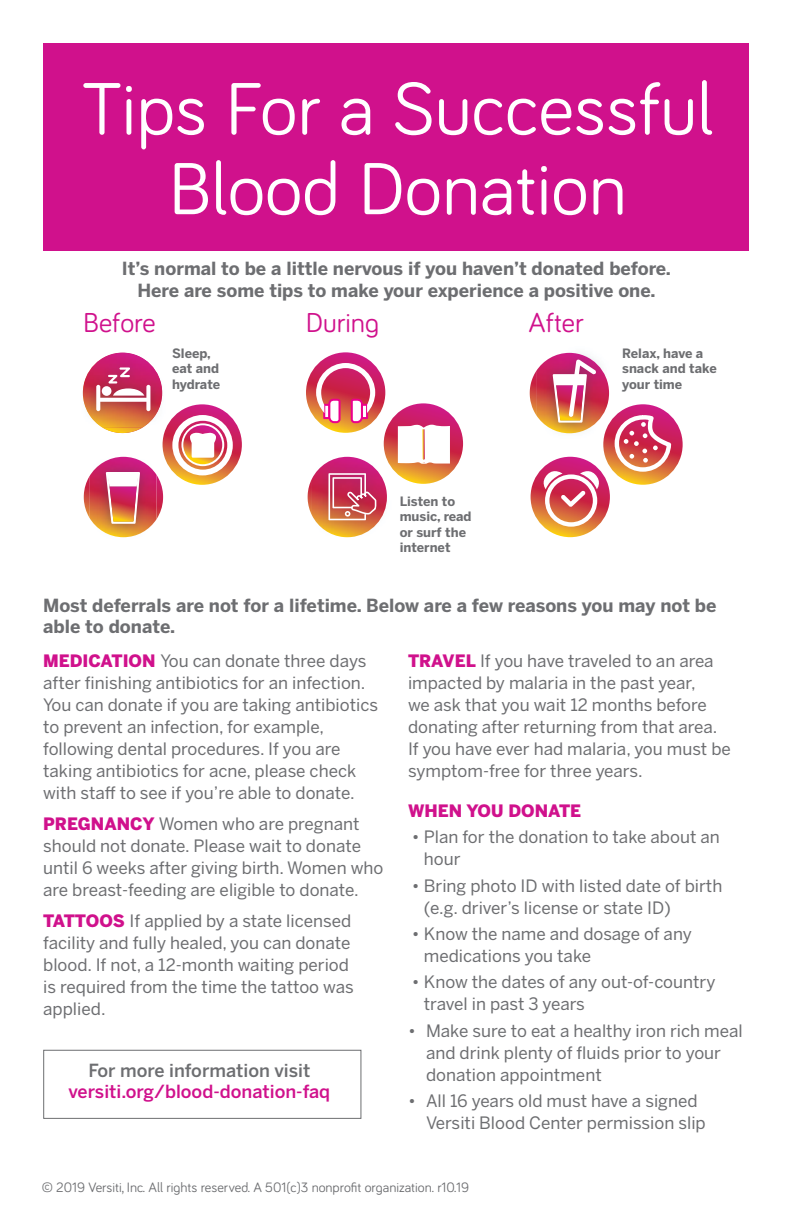
<style>
.page{position:relative;width:792px;height:1224px;background:#fff}
.page>*{position:absolute;margin:0;border:0;box-sizing:border-box;transform-origin:0 0}
.t1{font:76px/80px "Bariol";color:#fff;text-align:center}
.t2{font:28.2px "Bariol";color:#d0118c}
.t3{font:700 18px/21.6px "Benton Sans";color:#6d6e71;text-align:center}
.t4{font:500 18px "Benton Sans";color:#d0118c}
.t5{font:500 18px "Benton Sans";color:#6d6e71}
.t6{font:17px/22px "Benton Sans";color:#6d6e71}
.t7{font:900 17px "Benton Sans";color:#d0118c}
.t8{font:14px "Bariol";color:#6d6e71}
.t9{font:13.2px "Myriad Pro";color:#000}
.t10{font:700 12.8px/15.4px "Benton Sans";color:#6d6e71}
.s1{font-weight:900;color:#d0118c}
</style>
<div class="page">
<div style="left:43px;top:43px;width:706px;height:208px;background:#d0118c"></div>
<img style="left:315px;top:457px;width:72px;height:68px">
<svg style="left:308px;top:473px;width:68px;height:64px"></svg>
<svg style="left:103px;top:428px;width:39px;height:5px"></svg>
<img style="left:83px;top:353px;width:79px;height:75px">
<svg style="left:146px;top:385px;width:4px;height:26px"></svg>
<svg style="left:96px;top:385px;width:4px;height:26px"></svg>
<svg style="left:97px;top:398px;width:52px;height:4px"></svg>
<div style="left:102px;top:386px;width:9px;height:10px;background:#fff;border-radius:50%"></div>
<svg style="left:108px;top:367px;width:36px;height:29px"></svg>
<img style="left:92px;top:457px;width:63px;height:80px">
<svg style="left:84px;top:472px;width:79px;height:52px"></svg>
<svg style="left:306px;top:352px;width:79px;height:81px;background:#d75356"></svg>
<svg style="left:316px;top:363px;width:59px;height:60px"></svg>
<svg style="left:384px;top:403px;width:79px;height:81px;background:#d65153"></svg>
<svg style="left:398px;top:424px;width:52px;height:40px"></svg>
<svg style="left:530px;top:371px;width:6px;height:15px"></svg>
<img style="left:536px;top:353px;width:73px;height:80px">
<svg style="left:553px;top:359px;width:43px;height:64px"></svg>
<svg style="left:603px;top:404px;width:80px;height:81px;background:#d95a55"></svg>
<svg style="left:615px;top:415px;width:56px;height:57px"></svg>
<svg style="left:531px;top:457px;width:79px;height:80px"></svg>
<svg style="left:540px;top:468px;width:63px;height:59px"></svg>
<svg style="left:163px;top:404px;width:79px;height:81px"></svg>
<svg style="left:172px;top:415px;width:61px;height:60px"></svg>
<div style="left:43px;top:1050px;width:318px;height:69px;border:1px solid #6d6e71"></div>
<h1 class="t1" style="left:82px;top:65px;width:634px">Tips For a Successful<br>Blood Donation</h1>
<p class="t3" style="left:122px;top:258px;width:551px">It’s normal to be a little nervous if you haven’t donated before.<br>Here are some tips to make your experience a positive one.</p>
<p class="t9" style="left:462px;top:281px;width:120px">2 pt stroke on images</p>
<h2 class="t2" style="left:83px;top:303px;width:74px">Before</h2>
<h2 class="t2" style="left:306px;top:303px;width:75px">During</h2>
<h2 class="t2" style="left:529px;top:303px;width:57px">After</h2>
<p class="t10" style="left:172px;top:346px;width:50px">Sleep, eat and hydrate</p>
<p class="t10" style="left:622px;top:346px;width:96px">Relax, have a snack and take your time</p>
<p class="t10" style="left:400px;top:494px;width:74px">Listen to music, read or surf the internet</p>
<p class="t3" style="left:43px;top:595px;width:675px;text-align:left">Most deferrals are not for a lifetime. Below are a few reasons you may not be able to donate.</p>
<p class="t6" style="left:43px;top:650px;width:336px"><span class="s1">MEDICATION</span> You can donate three days after finishing antibiotics for an infection.<br>You can donate if you are taking antibiotics to prevent an infection, for example, following dental procedures. If you are taking antibiotics for acne, please check with staff to see if you’re able to donate.</p>
<p class="t6" style="left:43px;top:813px;width:342px"><span class="s1">PREGNANCY</span> Women who are pregnant should not donate. Please wait to donate until 6 weeks after giving birth. Women who are breast-feeding are eligible to donate.</p>
<p class="t6" style="left:43px;top:910px;width:312px"><span class="s1">TATTOOS</span> If applied by a state licensed facility and fully healed, you can donate blood. If not, a 12-month waiting period is required from the time the tattoo was applied.</p>
<p class="t5" style="left:88px;top:1059px;width:223px">For more information visit</p>
<p class="t4" style="left:69px;top:1081px;width:263px">versiti.org/blood-donation-faq</p>
<p class="t6" style="left:408px;top:650px;width:324px"><span class="s1">TRAVEL</span> If you have traveled to an area impacted by malaria in the past year,<br>we ask that you wait 12 months before donating after returning from that area.<br>If you have ever had malaria, you must be symptom-free for three years.</p>
<p class="t7" style="left:408px;top:800px;width:175px">WHEN YOU DONATE</p>
<p class="t6" style="left:424px;top:826px;width:297px;text-indent:-12px">• Plan for the donation to take about an hour</p>
<p class="t6" style="left:424px;top:875px;width:300px;text-indent:-12px">• Bring photo ID with listed date of birth (e.g. driver’s license or state ID)</p>
<p class="t6" style="left:424px;top:923px;width:270px;text-indent:-12px">• Know the name and dosage of any medications you take</p>
<p class="t6" style="left:424px;top:971px;width:293px;text-indent:-12px">• Know the dates of any out-of-country travel in past 3 years</p>
<p class="t6" style="left:426px;top:1020px;width:318px;text-indent:-18px">• Make sure to eat a healthy iron rich meal and drink plenty of fluids prior to your donation appointment</p>
<p class="t6" style="left:426px;top:1090px;width:281px;text-indent:-18px">• All 16 years old must have a signed<br>Versiti Blood Center permission slip</p>
<p class="t8" style="left:42px;top:1178px;width:429px">© 2019 Versiti, Inc. All rights reserved. A 501(c)3 nonprofit organization. r10.19</p>
</div>
